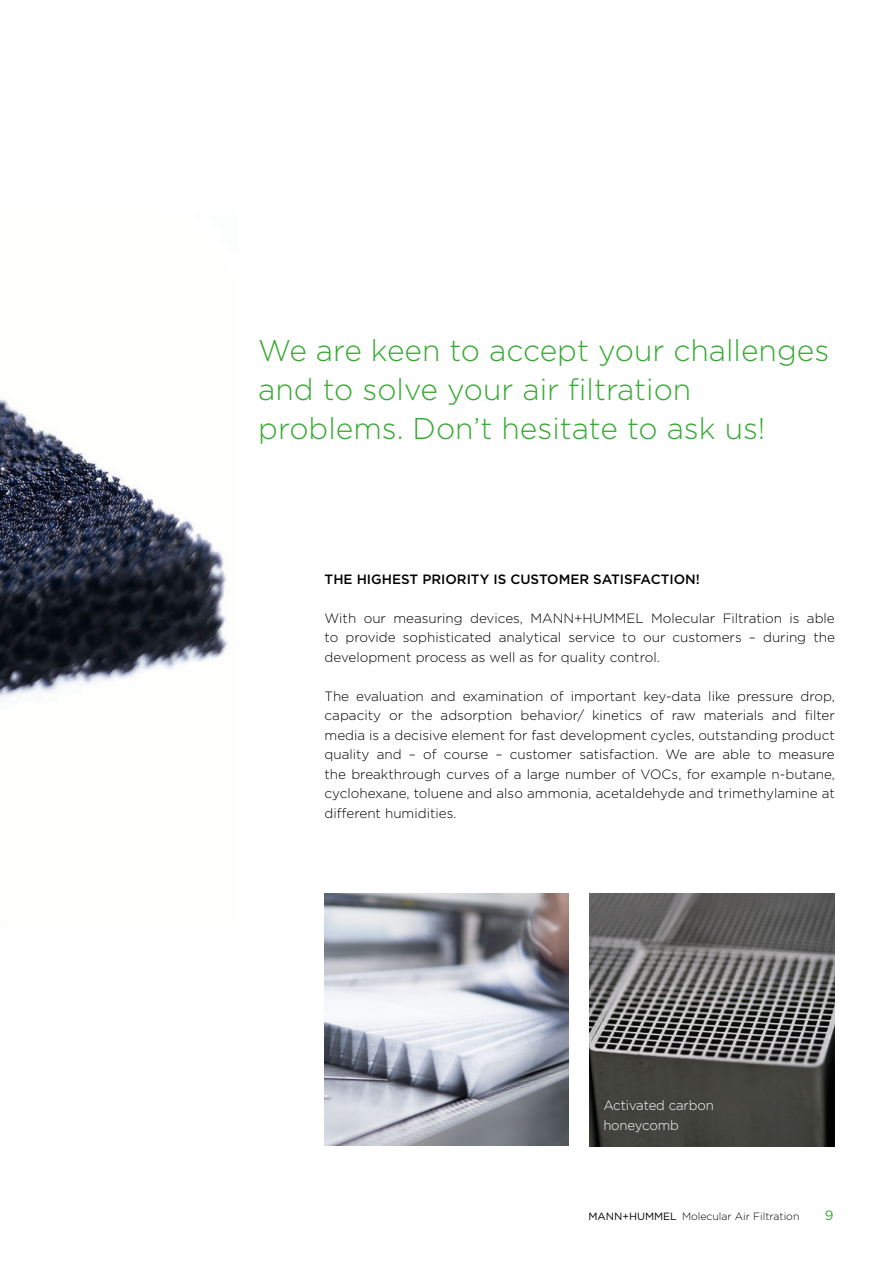
<style>
.page{position:relative;width:893px;height:1263px;background:#fff}
.page>*{position:absolute;margin:0;border:0;box-sizing:border-box;transform-origin:0 0}
.t1{font:300 30px/39px "Gotham";color:#38aa34}
.t2{font:300 13.5px/19.5px "Gotham";color:#000;text-align:justify}
.t3{font:500 13.5px "Gotham";color:#000}
.t4{font:300 13.5px/19.5px "Gotham";letter-spacing:-.01em;color:#fff}
.t5{font:13.5px "Gotham";color:#38aa34}
.t6{font:300 10.5px "Gotham";color:#000}
.s1{font-weight:400}
</style>
<div class="page">
<img style="left:0;top:399px;width:228px;height:299px">
<img style="left:325px;top:893px;width:243px;height:252px">
<img style="left:590px;top:893px;width:245px;height:253px">
<h1 class="t1" style="left:258px;top:330px;width:572px">We are keen to accept your challenges and to solve your air filtration problems. Don’t hesitate to ask us!</h1>
<p class="t3" style="left:325px;top:570px;width:377px">THE HIGHEST PRIORITY IS CUSTOMER SATISFACTION!</p>
<p class="t2" style="left:325px;top:608px;width:512px">With our measuring devices, MANN+HUMMEL Molecular Filtration is able to provide sophisticated analytical service to our customers – during the development process as well as for quality control.</p>
<p class="t2" style="left:325px;top:686px;width:512px">The evaluation and examination of important key-data like pressure drop, capacity or the adsorption behavior/ kinetics of raw materials and filter media is a decisive element for fast development cycles, outstanding product quality and – of course – customer satisfaction. We are able to measure the breakthrough curves of a large number of VOCs, for example n-butane, cyclohexane, toluene and also ammonia, acetaldehyde and trimethylamine at different humidities.</p>
<p class="t4" style="left:603px;top:1095px;width:112px">Activated carbon honeycomb</p>
<p class="t6" style="left:588px;top:1210px;width:212px"><span class="s1">MANN+HUMMEL</span> Molecular Air Filtration</p>
<p class="t5" style="left:825px;top:1207px;width:10px">9</p>
</div>
